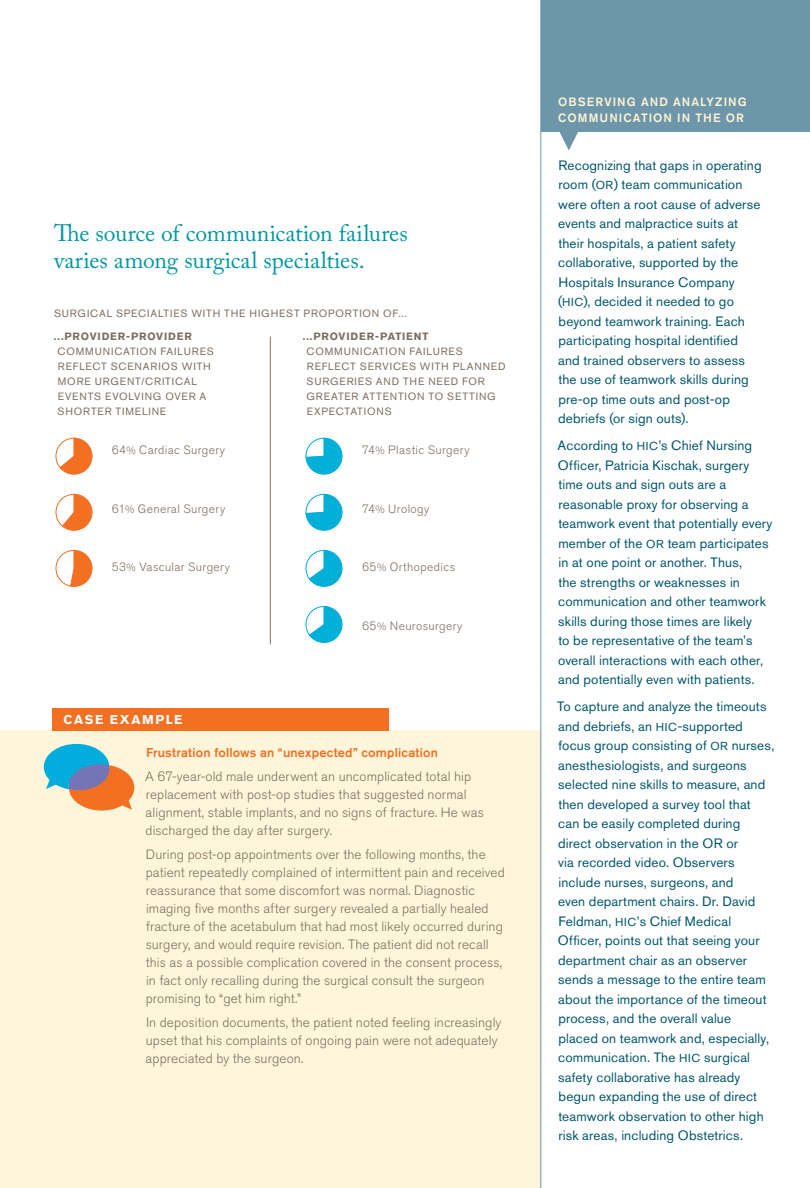
<style>
.page{position:relative;width:810px;height:1188px;background:#fff}
.page>*{position:absolute;margin:0;border:0;box-sizing:border-box;transform-origin:0 0}
.t1{font:23.7px/27px "Adobe Caslon Pro";color:#0097a1}
.t2{font:13.5px/19.5px "Akzidenz Grotesk BE";letter-spacing:.01em;color:#00566e}
.t3{font:300 13.5px/18px "Akzidenz Grotesk BE";letter-spacing:.01em;color:#7d7062}
.t4{font:500 12.75px "Akzidenz Grotesk BE";letter-spacing:.015em;color:#f36f21}
.t5{font:700 12.75px "Akzidenz Grotesk BE";letter-spacing:.125em;color:#fff}
.t6{font:300 12px "Akzidenz Grotesk BE";letter-spacing:.035em;color:#7d7062}
.t7{font:500 12px/15.8px "Akzidenz Grotesk BE";letter-spacing:.09em;color:#fdf4d2}
.t8{font:10.5px/15px "Akzidenz Grotesk BE";letter-spacing:.08em;color:#7d7062}
.t9{font:700 10.5px "Akzidenz Grotesk BE";letter-spacing:.08em;color:#7d7062}
.s1{font-size:10.5px}
.s2{font-size:11.55px}
</style>
<div class="page">
<div style="left:0;top:730px;width:558px;height:458px;background:#fdf6da"></div>
<div style="left:541px;top:0;width:269px;height:1188px;background:#fff"></div>
<svg style="left:558px;top:131px;width:22px;height:19px"></svg>
<div style="left:541px;top:0;width:269px;height:131px;background:#6e96ab"></div>
<hr style="left:541px;top:0;width:1px;height:1188px;background:#6e96ab">
<hr style="left:270px;top:337px;width:1px;height:307px;background:#7d7062">
<svg style="left:306px;top:438px;width:36px;height:37px"></svg>
<svg style="left:306px;top:550px;width:36px;height:37px"></svg>
<svg style="left:306px;top:494px;width:36px;height:37px"></svg>
<svg style="left:306px;top:606px;width:36px;height:37px"></svg>
<div style="left:53px;top:708px;width:336px;height:22px;background:#f36f21"></div>
<svg style="left:43px;top:743px;width:92px;height:68px"></svg>
<svg style="left:56px;top:438px;width:36px;height:37px"></svg>
<svg style="left:56px;top:494px;width:36px;height:37px"></svg>
<svg style="left:56px;top:550px;width:36px;height:37px"></svg>
<h1 class="t1" style="left:54px;top:219px;width:355px">The source of communication failures varies among surgical specialties.</h1>
<p class="t8" style="left:54px;top:306px;width:355px">SURGICAL SPECIALTIES WITH THE HIGHEST PROPORTION OF...</p>
<p class="t9" style="left:54px;top:331px;width:140px">...PROVIDER-PROVIDER</p>
<p class="t8" style="left:58px;top:344px;width:158px">COMMUNICATION FAILURES<br>REFLECT SCENARIOS WITH<br>MORE URGENT/CRITICAL<br>EVENTS EVOLVING OVER A<br>SHORTER TIMELINE</p>
<p class="t9" style="left:303px;top:331px;width:127px">...PROVIDER-PATIENT</p>
<p class="t8" style="left:306px;top:344px;width:201px">COMMUNICATION FAILURES<br>REFLECT SERVICES WITH PLANNED<br>SURGERIES AND THE NEED FOR<br>GREATER ATTENTION TO SETTING<br>EXPECTATIONS</p>
<p class="t6" style="left:112px;top:443px;width:115px">64<span class="s1">%</span> Cardiac Surgery</p>
<p class="t6" style="left:362px;top:443px;width:109px">74<span class="s1">%</span> Plastic Surgery</p>
<p class="t6" style="left:112px;top:502px;width:115px">61<span class="s1">%</span> General Surgery</p>
<p class="t6" style="left:362px;top:502px;width:69px">74<span class="s1">%</span> Urology</p>
<p class="t6" style="left:112px;top:560px;width:120px">53<span class="s1">%</span> Vascular Surgery</p>
<p class="t6" style="left:362px;top:560px;width:95px">65<span class="s1">%</span> Orthopedics</p>
<p class="t6" style="left:362px;top:619px;width:102px">65<span class="s1">%</span> Neurosurgery</p>
<p class="t5" style="left:64px;top:712px;width:120px">CASE EXAMPLE</p>
<p class="t4" style="left:146px;top:745px;width:293px">Frustration follows an “unexpected” complication</p>
<p class="t3" style="left:145px;top:768px;width:340px">A 67-year-old male underwent an uncomplicated total hip replacement with post-op studies that suggested normal alignment, stable implants, and no signs of fracture. He was discharged the day after surgery.</p>
<p class="t3" style="left:146px;top:845px;width:361px">During post-op appointments over the following months, the patient repeatedly complained of intermittent pain and received reassurance that some discomfort was normal. Diagnostic imaging five months after surgery revealed a partially healed fracture of the acetabulum that had most likely occurred during surgery, and would require revision. The patient did not recall this as a possible complication covered in the consent process, in fact only recalling during the surgical consult the surgeon promising to “get him right.”</p>
<p class="t3" style="left:146px;top:1013px;width:357px">In deposition documents, the patient noted feeling increasingly upset that his complaints of ongoing pain were not adequately appreciated by the surgeon.</p>
<p class="t7" style="left:558px;top:94px;width:190px">OBSERVING AND ANALYZING<br>COMMUNICATION IN THE OR</p>
<p class="t2" style="left:558px;top:155px;width:205px">Recognizing that gaps in operating room (<span class="s2">OR</span>) team communication were often a root cause of adverse events and malpractice suits at their hospitals, a patient safety collaborative, supported by the<br>Hospitals Insurance Company (<span class="s2">HIC</span>), decided it needed to go beyond teamwork training. Each participating hospital identified and trained observers to assess the use of teamwork skills during pre-op time outs and post-op debriefs (or sign outs).</p>
<p class="t2" style="left:558px;top:436px;width:216px">According to <span class="s2">HIC</span>’s Chief Nursing Officer, Patricia Kischak, surgery time outs and sign outs are a reasonable proxy for observing a teamwork event that potentially every member of the <span class="s2">OR</span> team participates in at one point or another. Thus,<br>the strengths or weaknesses in communication and other teamwork skills during those times are likely<br>to be representative of the team’s overall interactions with each other, and potentially even with patients.</p>
<p class="t2" style="left:557px;top:697px;width:219px">To capture and analyze the timeouts and debriefs, an <span class="s2">HIC</span>-supported focus group consisting of <span class="s2">OR</span> nurses, anesthesiologists, and surgeons selected nine skills to measure, and then developed a survey tool that<br>can be easily completed during direct observation in the OR or<br>via recorded video. Observers include nurses, surgeons, and<br>even department chairs. Dr. David Feldman, <span class="s2">HIC</span>’s Chief Medical Officer, points out that seeing your department chair as an observer sends a message to the entire team about the importance of the timeout process, and the overall value<br>placed on teamwork and, especially, communication. The <span class="s2">HIC</span> surgical safety collaborative has already begun expanding the use of direct teamwork observation to other high risk areas, including Obstetrics.</p>
</div>
